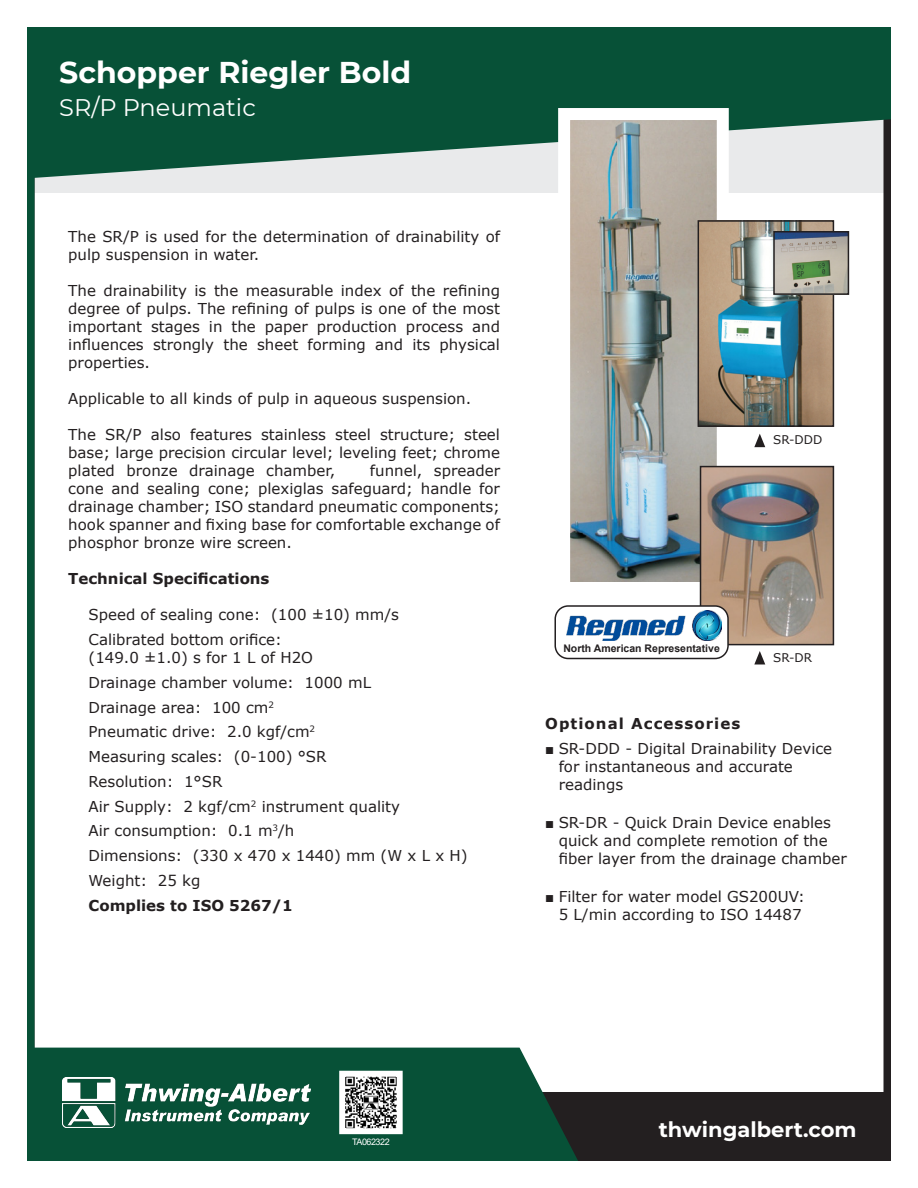
<style>
.page{position:relative;width:918px;height:1188px;background:#fff}
.page>*{position:absolute;margin:0;border:0;box-sizing:border-box;transform-origin:0 0}
.Thwing_Documents{font:700 30px "Montserrat";color:#fff}
.Thwing_Documents-2{font:24px "Montserrat";color:#fff}
.t1{font:700 21px "Montserrat";color:#fff}
.t2{font:15px/18px "Verdana";color:#231f20}
.t3{font:700 15px "Verdana";color:#231f20}
.t4{font:700 15px "Verdana";letter-spacing:.07em;color:#231f20}
.t5{font:12px "Verdana";color:#231f20}
.t6{font:700 10.5px "Arial";color:#231f20}
.t7{font:9px "Arial";letter-spacing:-.05em;color:#fff}
.s1{font-family:"Arial"}
</style>
<div class="page">
<div style="left:27px;top:92px;width:864px;height:101px;background:#e9eaeb"></div>
<div style="left:33px;top:1092px;width:858px;height:69px;background:#231f20"></div>
<svg style="left:34px;top:1048px;width:544px;height:113px;background:#13583f"></svg>
<svg style="left:34px;top:27px;width:857px;height:151px;background:#286751"></svg>
<div style="left:27px;top:27px;width:7px;height:1134px;background:#075137"></div>
<img style="left:62px;top:1078px;width:248px;height:49px">
<img style="left:346px;top:1078px;width:50px;height:49px">
<div style="left:339px;top:1071px;width:64px;height:63px;border:6px solid #fff"></div>
<img style="left:552px;top:102px;width:183px;height:480px">
<svg style="left:754px;top:434px;width:11px;height:13px"></svg>
<img style="left:697px;top:219px;width:153px;height:209px">
<svg style="left:699px;top:465px;width:136px;height:199px;background:#9b9188"></svg>
<div style="left:555px;top:606px;width:173px;height:52px;background:#fff;border-radius:13px"></div>
<img style="left:566px;top:611px;width:155px;height:30px">
<div style="left:554px;top:605px;width:175px;height:54px;border:2px solid #231f20;border-radius:13px"></div>
<p class="Thwing_Documents" style="left:59px;top:51px;width:353px">Schopper Riegler Bold</p>
<p class="Thwing_Documents-2" style="left:59px;top:91px;width:198px">SR/P Pneumatic</p>
<p class="t2" style="left:68px;top:228px;width:433px">The SR/P is used for the determination of drainability of pulp suspension in water.</p>
<p class="t2" style="left:68px;top:282px;width:433px;text-align:justify">The drainability is the measurable index of the refining degree of pulps. The refining of pulps is one of the most important stages in the paper production process and influences strongly the sheet forming and its physical properties.</p>
<p class="t2" style="left:68px;top:390px;width:404px">Applicable to all kinds of pulp in aqueous suspension.</p>
<p class="t2" style="left:68px;top:426px;width:433px;text-align:justify">The SR/P also features stainless steel structure; steel base; large precision circular level; leveling feet; chrome plated bronze drainage chamber,</p>
<p class="t2" style="left:68px;top:462px;width:433px;text-align:justify;text-indent:302px">funnel, spreader cone and sealing cone; plexiglas safeguard; handle for drainage chamber; ISO standard pneumatic components; hook spanner and fixing base for comfortable exchange of phosphor bronze wire screen.</p>
<p class="t3" style="left:68px;top:568px;width:203px">Technical Specifications</p>
<p class="t2" style="left:89px;top:606px;width:312px">Speed of sealing cone: (100 ±10) mm/s</p>
<p class="t2" style="left:89px;top:631px;width:226px">Calibrated bottom orifice: (149.0 ±1.0) s for 1 L of H2O</p>
<p class="t2" style="left:89px;top:673px;width:284px">Drainage chamber volume: 1000 mL</p>
<p class="t2" style="left:89px;top:698px;width:187px">Drainage area: 100 cm<sup>2</sup></p>
<p class="t2" style="left:89px;top:723px;width:228px">Pneumatic drive: 2.0 kgf/cm<sup>2</sup></p>
<p class="t2" style="left:89px;top:748px;width:240px">Measuring scales: (0-100) °SR</p>
<p class="t2" style="left:89px;top:772px;width:135px">Resolution: 1°SR</p>
<p class="t2" style="left:89px;top:797px;width:313px">Air Supply: 2 kgf/cm<sup>2</sup> instrument quality</p>
<p class="t2" style="left:89px;top:822px;width:207px">Air consumption: 0.1 m<sup>3</sup>/h</p>
<p class="t2" style="left:89px;top:847px;width:381px">Dimensions: (330 x 470 x 1440) mm (W x L x H)</p>
<p class="t2" style="left:89px;top:871px;width:113px">Weight: 25 kg</p>
<p class="t3" style="left:89px;top:895px;width:206px">Complies to ISO 5267/1</p>
<p class="t5" style="left:773px;top:432px;width:51px">SR-DDD</p>
<p class="t6" style="left:563px;top:641px;width:158px">North American Representative</p>
<p class="t5" style="left:773px;top:649px;width:41px">SR-DR</p>
<p class="t4" style="left:545px;top:713px;width:197px">Optional Accessories</p>
<p class="t2" style="left:559px;top:739px;width:275px;text-indent:-14px"><span class="s1">■</span> SR-DDD - Digital Drainability Device for instantaneous and accurate readings</p>
<p class="t2" style="left:559px;top:813px;width:290px;text-indent:-14px"><span class="s1">■</span> SR-DR - Quick Drain Device enables quick and complete remotion of the fiber layer from the drainage chamber</p>
<p class="t2" style="left:545px;top:888px;width:261px;text-align:right"><span class="s1">■</span> Filter for water model GS200UV:<br>5 L/min according to ISO 14487</p>
<p class="t7" style="left:352px;top:1136px;width:39px">TA062322</p>
<h3 class="t1" style="left:659px;top:1114px;width:199px">thwingalbert.com</h3>
</div>
